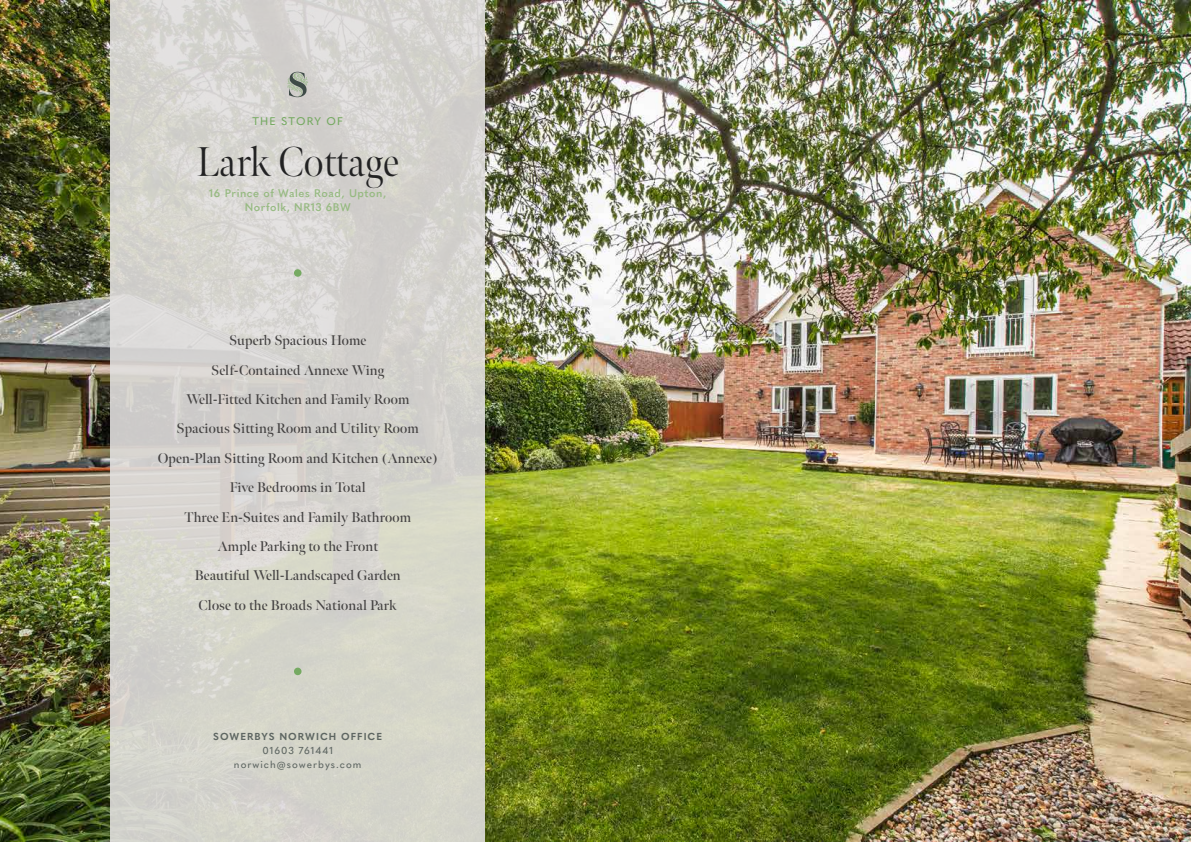
<style>
.page{position:relative;width:1191px;height:842px;background:#fff}
.page>*{position:absolute;margin:0;border:0;box-sizing:border-box;transform-origin:0 0}
.t1{font:300 41.5px "Meno Banner";color:#222223}
.t2{font:600 14px/29.3px "Meno Banner";letter-spacing:.01em;color:#434141;text-align:center}
.t3{font:600 11px/14px "Quasimoda";letter-spacing:.05em;color:#96ba81;text-align:center}
.t4{font:500 11px "Quasimoda";letter-spacing:.1em;color:#76aa62}
.t5{font:500 10px/14px "Quasimoda";letter-spacing:.1em;color:#5e6662;text-align:center}
.t6{font:700 10px "Quasimoda";letter-spacing:.1em;color:#5e6662}
</style>
<div class="page">
<img style="left:0;top:0;width:1191px;height:842px">
<svg style="left:111px;top:0;width:374px;height:842px;background:#d5d4ce"></svg>
<div style="left:294px;top:269px;width:7px;height:8px;background:#76aa62;border-radius:50%"></div>
<div style="left:294px;top:668px;width:7px;height:7px;background:#76aa62;border-radius:50%"></div>
<svg style="left:287px;top:72px;width:21px;height:25px"></svg>
<p class="t4" style="left:252px;top:113px;width:92px">THE STORY OF</p>
<h1 class="t1" style="left:197px;top:137px;width:203px">Lark Cottage</h1>
<p class="t3" style="left:209px;top:186px;width:178px">16 Prince of Wales Road, Upton,<br>Norfolk, NR13 6BW</p>
<p class="t2" style="left:158px;top:326px;width:281px">Superb Spacious Home<br>Self-Contained Annexe Wing<br>Well-Fitted Kitchen and Family Room<br>Spacious Sitting Room and Utility Room<br>Open-Plan Sitting Room and Kitchen (Annexe)<br>Five Bedrooms in Total<br>Three En-Suites and Family Bathroom<br>Ample Parking to the Front<br>Beautiful Well-Landscaped Garden<br>Close to the Broads National Park</p>
<p class="t6" style="left:213px;top:728px;width:170px">SOWERBYS NORWICH OFFICE</p>
<p class="t5" style="left:234px;top:742px;width:129px">01603 761441 norwich@sowerbys.com</p>
</div>
